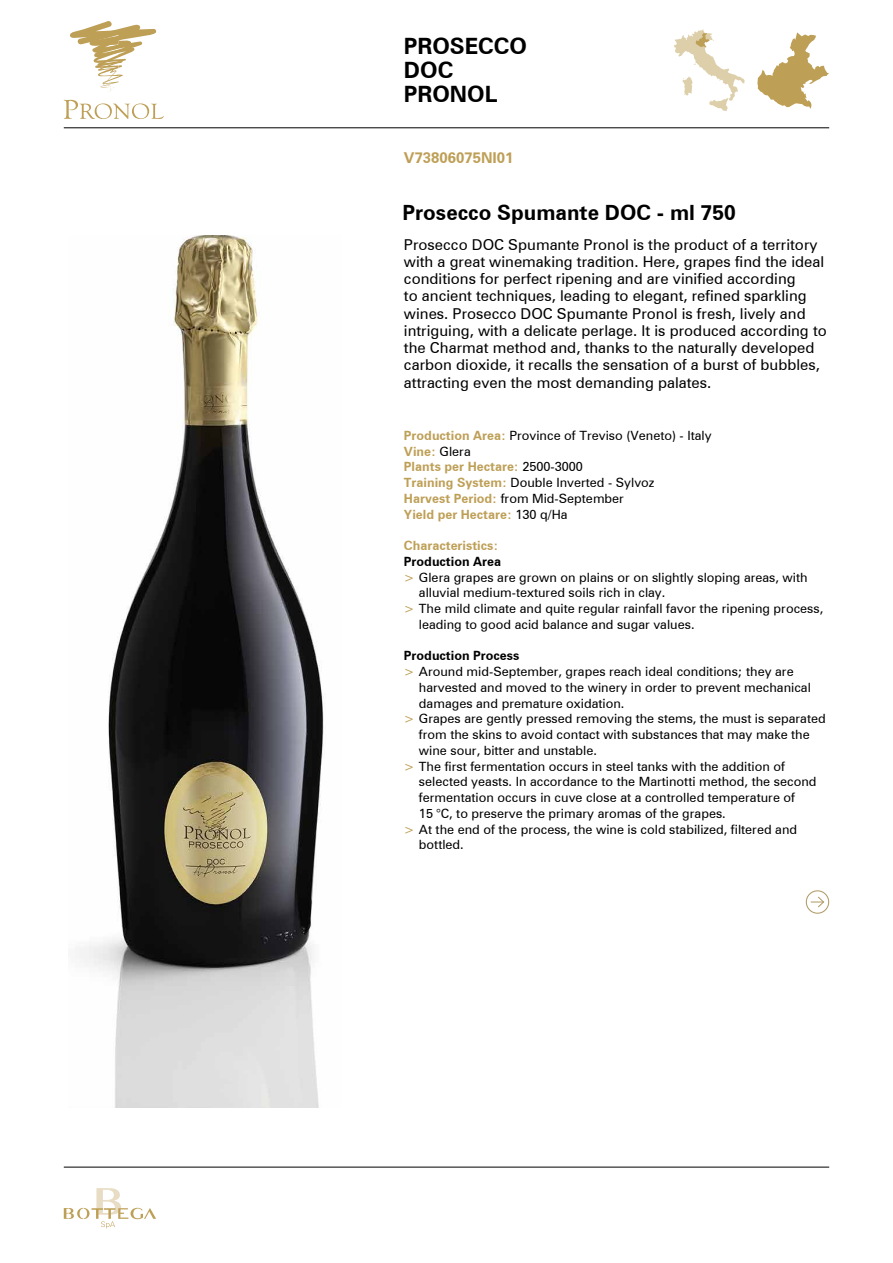
<style>
.page{position:relative;width:893px;height:1263px;background:#fff}
.page>*{position:absolute;margin:0;border:0;box-sizing:border-box;transform-origin:0 0}
.t1{font:700 22.5px/24px "Zurich BT";color:#000}
.t2{font:700 21px "Zurich BT";color:#000}
.t3{font:15px/17.2px "Zurich BT";color:#000}
.t4{font:700 15px "Zurich BT";color:#be9f56}
.t5{font:12.75px/15.8px "Zurich BT";color:#000}
.t6{font:700 12.75px "Zurich BT";color:#000}
.t7{font:700 12.75px "Zurich BT";color:#be9f56}
.s1{font-weight:700;color:#be9f56}
.s2{color:#be9f56}
</style>
<div class="page">
<hr style="left:64px;top:128px;width:765px;height:1px;background:#000">
<hr style="left:64px;top:1167px;width:765px;height:1px;background:#000">
<svg style="left:64px;top:1188px;width:92px;height:40px"></svg>
<svg style="left:757px;top:32px;width:72px;height:77px"></svg>
<svg style="left:674px;top:29px;width:71px;height:82px"></svg>
<svg style="left:70px;top:21px;width:87px;height:70px"></svg>
<svg style="left:64px;top:100px;width:100px;height:19px"></svg>
<div style="left:806px;top:890px;width:23px;height:24px;border:1px solid #ae9a64;border-radius:50%"></div>
<svg style="left:811px;top:896px;width:13px;height:12px"></svg>
<img style="left:79px;top:236px;width:245px;height:871px">
<h1 class="t1" style="left:404px;top:34px;width:125px">PROSECCO<br>DOC<br>PRONOL</h1>
<p class="t4" style="left:404px;top:149px;width:111px">V73806075NI01</p>
<h2 class="t2" style="left:403px;top:200px;width:335px">Prosecco Spumante DOC - ml 750</h2>
<p class="t3" style="left:404px;top:235px;width:424px">Prosecco DOC Spumante Pronol is the product of a territory with a great winemaking tradition. Here, grapes find the ideal conditions for perfect ripening and are vinified according<br>to ancient techniques, leading to elegant, refined sparkling wines. Prosecco DOC Spumante Pronol is fresh, lively and intriguing, with a delicate perlage. It is produced according to the Charmat method and, thanks to the naturally developed carbon dioxide, it recalls the sensation of a burst of bubbles, attracting even the most demanding palates.</p>
<p class="t5" style="left:404px;top:427px;width:309px"><span class="s1">Production Area:</span> Province of Treviso (Veneto) - Italy <span class="s1">Vine:</span> Glera<br><span class="s1">Plants per Hectare:</span> 2500-3000<br><span class="s1">Training System:</span> Double Inverted - Sylvoz<br><span class="s1">Harvest Period:</span> from Mid-September<br><span class="s1">Yield per Hectare:</span> 130 q/Ha</p>
<p class="t7" style="left:404px;top:538px;width:96px">Characteristics:</p>
<p class="t6" style="left:404px;top:553px;width:99px">Production Area</p>
<p class="t5" style="left:404px;top:569px;width:405px"><span class="s2">&gt;</span> Glera grapes are grown on plains or on slightly sloping areas, with</p>
<p class="t5" style="left:419px;top:585px;width:248px">alluvial medium-textured soils rich in clay.</p>
<p class="t5" style="left:404px;top:600px;width:421px"><span class="s2">&gt;</span> The mild climate and quite regular rainfall favor the ripening process,</p>
<p class="t5" style="left:419px;top:616px;width:277px">leading to good acid balance and sugar values.</p>
<p class="t6" style="left:404px;top:648px;width:117px">Production Process</p>
<p class="t5" style="left:404px;top:663px;width:391px"><span class="s2">&gt;</span> Around mid-September, grapes reach ideal conditions; they are</p>
<p class="t5" style="left:419px;top:679px;width:393px">harvested and moved to the winery in order to prevent mechanical</p>
<p class="t5" style="left:419px;top:695px;width:207px">damages and premature oxidation.</p>
<p class="t5" style="left:404px;top:711px;width:423px"><span class="s2">&gt;</span> Grapes are gently pressed removing the stems, the must is separated</p>
<p class="t5" style="left:419px;top:726px;width:392px">from the skins to avoid contact with substances that may make the</p>
<p class="t5" style="left:419px;top:742px;width:179px">wine sour, bitter and unstable.</p>
<p class="t5" style="left:404px;top:758px;width:382px"><span class="s2">&gt;</span> The first fermentation occurs in steel tanks with the addition of</p>
<p class="t5" style="left:419px;top:774px;width:399px">selected yeasts. In accordance to the Martinotti method, the second</p>
<p class="t5" style="left:419px;top:789px;width:378px">fermentation occurs in cuve close at a controlled temperature of</p>
<p class="t5" style="left:419px;top:805px;width:308px">15 °C, to preserve the primary aromas of the grapes.</p>
<p class="t5" style="left:404px;top:821px;width:395px"><span class="s2">&gt;</span> At the end of the process, the wine is cold stabilized, filtered and</p>
<p class="t5" style="left:419px;top:837px;width:46px">bottled.</p>
</div>
